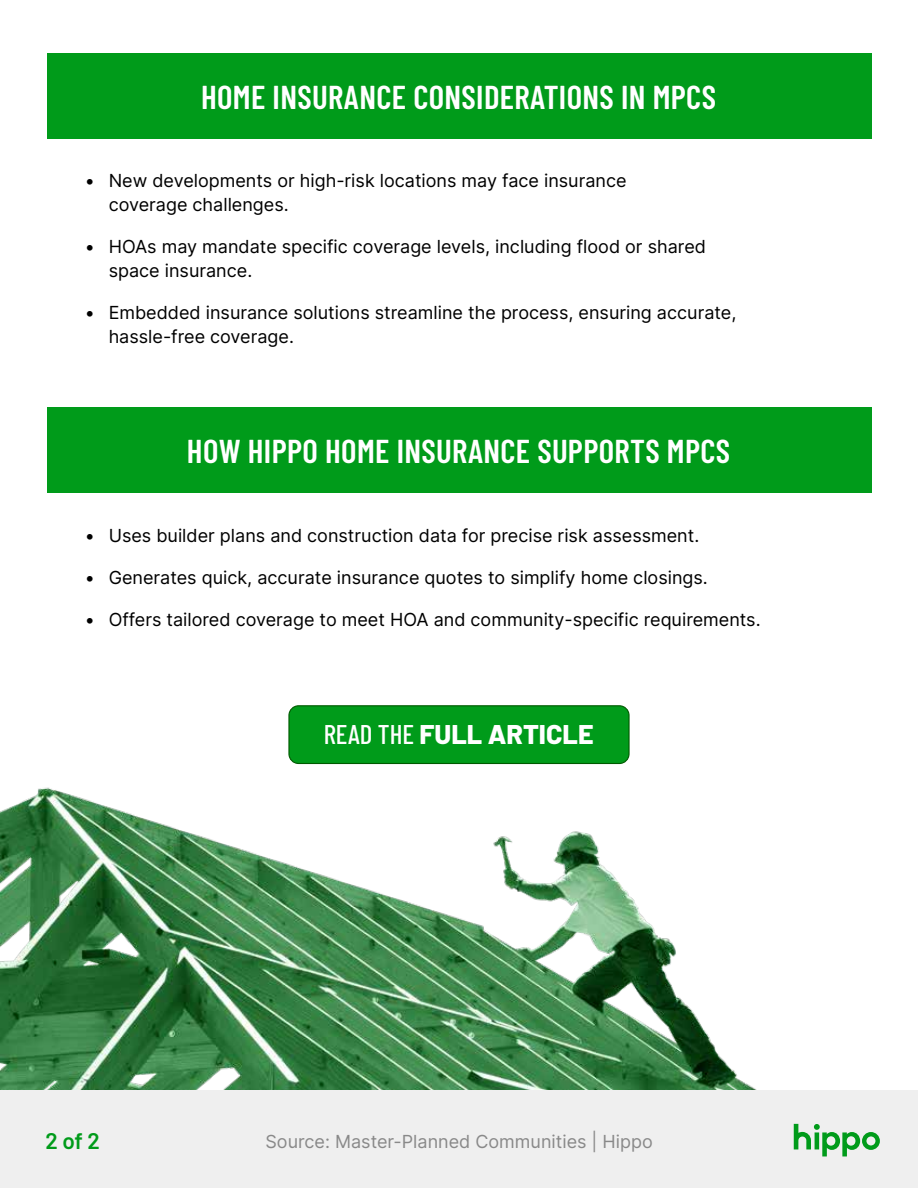
<style>
.page{position:relative;width:918px;height:1188px;background:#fff}
.page>*{position:absolute;margin:0;border:0;box-sizing:border-box;transform-origin:0 0}
.t1{font:600 33px "Barlow Condensed";letter-spacing:.01em;color:#fff}
.t2{font:800 27px "Barlow";color:#fff}
.t3{font:600 22.5px "Barlow";color:#009b1a}
.t4{font:18px/24px "Inter V";color:#000}
.t5{font:18px "Inter V";color:#898989}
.s1{font-family:"Barlow Condensed";font-weight:500}
</style>
<div class="page">
<img style="left:0;top:787px;width:756px;height:302px">
<div style="left:289px;top:706px;width:340px;height:57px;background:#009b1a;border-radius:10px"></div>
<div style="left:288px;top:705px;width:342px;height:59px;border:1px solid #005a00;border-radius:10px"></div>
<div style="left:47px;top:53px;width:824px;height:85px;background:#009b1a"></div>
<div style="left:47px;top:407px;width:824px;height:86px;background:#009b1a"></div>
<div style="left:0;top:1090px;width:918px;height:98px;background:#efefef"></div>
<svg style="left:794px;top:1124px;width:86px;height:32px"></svg>
<h1 class="t1" style="left:201px;top:73px;width:516px">HOME INSURANCE CONSIDERATIONS IN MPCS</h1>
<p class="t4" style="left:109px;top:168px;width:519px;text-indent:-24px">• New developments or high-risk locations may face insurance coverage challenges.</p>
<p class="t4" style="left:109px;top:234px;width:599px;text-indent:-24px">• HOAs may mandate specific coverage levels, including flood or shared space insurance.</p>
<p class="t4" style="left:109px;top:300px;width:629px;text-indent:-24px">• Embedded insurance solutions streamline the process, ensuring accurate, hassle-free coverage.</p>
<h1 class="t1" style="left:187px;top:428px;width:545px">HOW HIPPO HOME INSURANCE SUPPORTS MPCS</h1>
<p class="t4" style="left:85px;top:523px;width:616px">• Uses builder plans and construction data for precise risk assessment.</p>
<p class="t4" style="left:85px;top:565px;width:625px">• Generates quick, accurate insurance quotes to simplify home closings.</p>
<p class="t4" style="left:85px;top:607px;width:677px">• Offers tailored coverage to meet HOA and community-specific requirements.</p>
<h2 class="t2" style="left:324px;top:714px;width:271px"><span class="s1">READ THE</span> FULL ARTICLE</h2>
<p class="t3" style="left:45px;top:1124px;width:56px">2 of 2</p>
<p class="t5" style="left:265px;top:1129px;width:389px">Source: Master-Planned Communities | Hippo</p>
</div>
